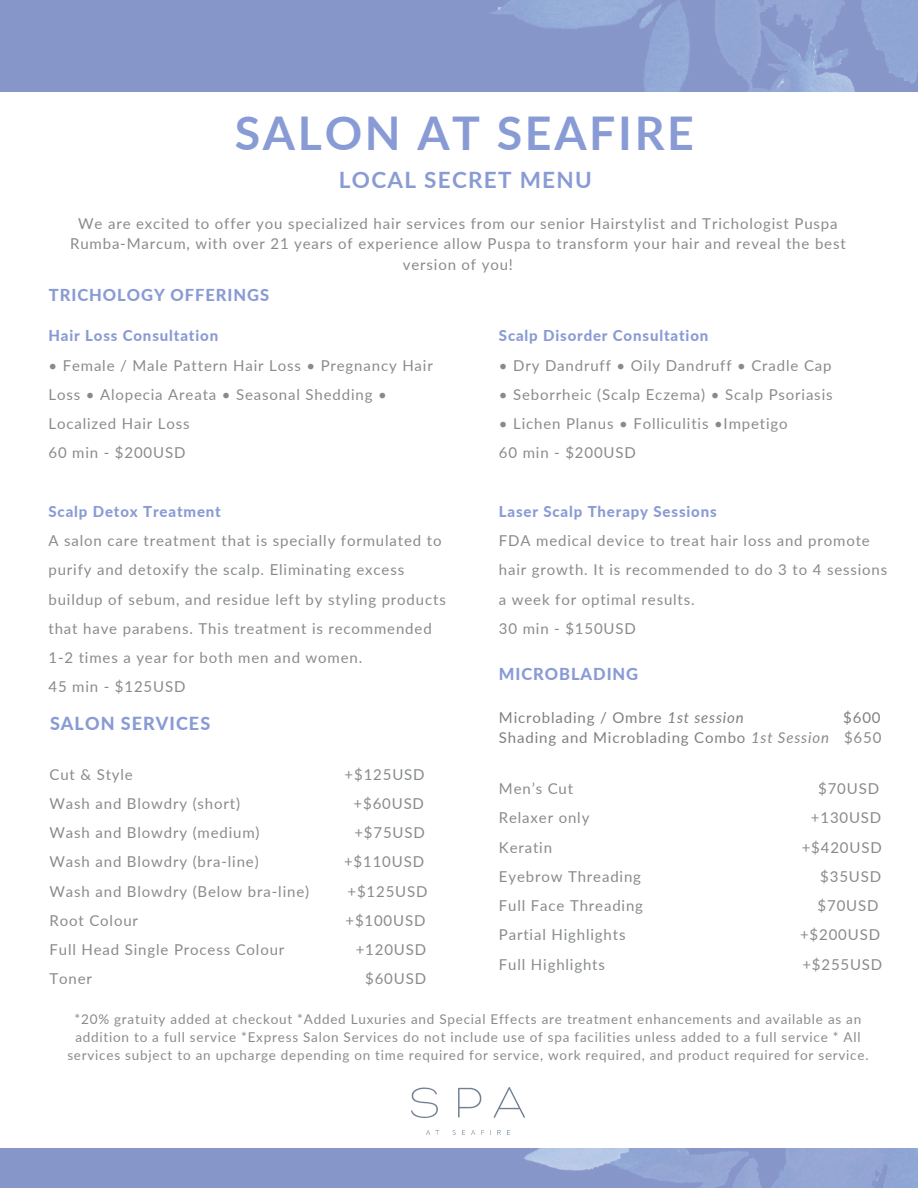
<style>
.page{position:relative;width:918px;height:1188px;background:#fff}
.page>*{position:absolute;margin:0;border:0;box-sizing:border-box;transform-origin:0 0}
.t1{font:700 46.5px "Lato";letter-spacing:.055em;color:#899bd5}
.t2{font:700 22.5px "Lato";letter-spacing:.055em;color:#899bd5}
.t3{font:800 18px "Lato";letter-spacing:.055em;color:#899bd5}
.t4{font:800 16.5px "Lato";letter-spacing:.055em;color:#899bd5}
.t5{font:15px/29.2px "Lato";letter-spacing:.055em;color:#888b8d}
.t6{font:800 15px "Lato";letter-spacing:.055em;color:#899bd5}
.t7{font:15px "Lato";letter-spacing:.055em;color:#7f7f7f}
.t8{font:13.5px/18px "Lato";letter-spacing:.055em;color:#888b8d;text-align:center}
.s1{font-style:italic}
.s2{font-style:italic;color:#888b8d}
.s3{color:#888b8d}
</style>
<div class="page">
<img style="left:412px;top:1088px;width:112px;height:47px">
<img style="left:0;top:0;width:918px;height:92px">
<img style="left:0;top:1148px;width:918px;height:40px">
<h1 class="t1" style="left:235px;top:104px;width:461px">SALON AT SEAFIRE</h1>
<p class="t2" style="left:339px;top:166px;width:254px">LOCAL SECRET MENU</p>
<p class="t5" style="left:70px;top:213px;width:777px;line-height:20.2px;text-align:center">We are excited to offer you specialized hair services from our senior Hairstylist and Trichologist Puspa<br>Rumba-Marcum, with over 21 years of experience allow Puspa to transform your hair and reveal the best version of you!</p>
<p class="t4" style="left:49px;top:285px;width:222px">TRICHOLOGY OFFERINGS</p>
<h2 class="t6" style="left:48px;top:326px;width:171px">Hair Loss Consultation</h2>
<p class="t5" style="left:48px;top:350px;width:386px">• Female / Male Pattern Hair Loss • Pregnancy Hair<br>Loss • Alopecia Areata • Seasonal Shedding •</p>
<h3 class="t5" style="left:48px;top:409px;width:143px">Localized Hair Loss<br>60 min - $200USD</h3>
<h3 class="t6" style="left:48px;top:502px;width:174px">Scalp Detox Treatment</h3>
<p class="t5" style="left:48px;top:526px;width:395px">A salon care treatment that is specially formulated to</p>
<p class="t5" style="left:48px;top:555px;width:399px">purify and detoxify the scalp. Eliminating excess buildup of sebum, and residue left by styling products that have parabens. This treatment is recommended 1-2 times a year for both men and women.<br>45 min - $125USD</p>
<p class="t3" style="left:50px;top:713px;width:162px">SALON SERVICES</p>
<p class="t5" style="left:50px;top:759px;width:85px">Cut &amp; Style</p>
<p class="t5" style="left:345px;top:759px;width:82px">+$125USD</p>
<p class="t5" style="left:50px;top:788px;width:192px">Wash and Blowdry (short)</p>
<p class="t5" style="left:354px;top:788px;width:72px">+$60USD</p>
<p class="t5" style="left:50px;top:818px;width:212px">Wash and Blowdry (medium)</p>
<p class="t5" style="left:354px;top:818px;width:72px">+$75USD</p>
<p class="t5" style="left:50px;top:847px;width:211px">Wash and Blowdry (bra-line)</p>
<p class="t5" style="left:344px;top:847px;width:82px">+$110USD</p>
<h3 class="t5" style="left:50px;top:876px;width:261px">Wash and Blowdry (Below bra-line)</h3>
<h3 class="t5" style="left:348px;top:876px;width:82px">+$125USD</h3>
<p class="t5" style="left:50px;top:905px;width:90px">Root Colour</p>
<p class="t5" style="left:345px;top:905px;width:82px">+$100USD</p>
<p class="t5" style="left:50px;top:935px;width:236px">Full Head Single Process Colour</p>
<p class="t5" style="left:356px;top:935px;width:72px">+120USD</p>
<p class="t5" style="left:50px;top:964px;width:44px">Toner</p>
<p class="t5" style="left:365px;top:964px;width:62px">$60USD</p>
<p class="t6" style="left:499px;top:326px;width:211px">Scalp Disorder Consultation</p>
<p class="t5" style="left:499px;top:350px;width:334px">• Dry Dandruff • Oily Dandruff • Cradle Cap</p>
<p class="t5" style="left:499px;top:379px;width:335px">• Seborrheic (Scalp Eczema) • Scalp Psoriasis</p>
<p class="t5" style="left:499px;top:409px;width:290px">• Lichen Planus • Folliculitis •Impetigo</p>
<p class="t5" style="left:499px;top:438px;width:138px">60 min - $200USD</p>
<p class="t6" style="left:499px;top:502px;width:219px">Laser Scalp Therapy Sessions</p>
<p class="t5" style="left:499px;top:526px;width:390px">FDA medical device to treat hair loss and promote hair growth. It is recommended to do 3 to 4 sessions a week for optimal results.</p>
<p class="t5" style="left:499px;top:613px;width:138px">30 min - $150USD</p>
<p class="t4" style="left:499px;top:664px;width:141px">MICROBLADING</p>
<p class="t7" style="left:499px;top:708px;width:246px">Microblading / Ombre <span class="s1">1st session</span></p>
<p class="t7" style="left:843px;top:708px;width:39px">$600</p>
<p class="t7" style="left:499px;top:728px;width:384px">Shading and Microblading Combo <span class="s2">1st Session</span> <span class="s3">$650</span></p>
<p class="t5" style="left:499px;top:774px;width:76px">Men’s Cut</p>
<p class="t5" style="left:818px;top:774px;width:62px">$70USD</p>
<p class="t5" style="left:499px;top:803px;width:92px">Relaxer only</p>
<p class="t5" style="left:811px;top:803px;width:72px">+130USD</p>
<h3 class="t5" style="left:499px;top:832px;width:55px">Keratin</h3>
<h3 class="t5" style="left:802px;top:832px;width:82px">+$420USD</h3>
<p class="t5" style="left:499px;top:861px;width:144px">Eyebrow Threading</p>
<p class="t5" style="left:820px;top:861px;width:62px">$35USD</p>
<p class="t5" style="left:499px;top:891px;width:146px">Full Face Threading</p>
<p class="t5" style="left:818px;top:891px;width:62px">$70USD</p>
<p class="t5" style="left:499px;top:920px;width:128px">Partial Highlights</p>
<p class="t5" style="left:800px;top:920px;width:82px">+$200USD</p>
<p class="t5" style="left:499px;top:949px;width:108px">Full Highlights</p>
<p class="t5" style="left:802px;top:949px;width:82px">+$255USD</p>
<p class="t8" style="left:67px;top:1010px;width:803px">*20% gratuity added at checkout *Added Luxuries and Special Effects are treatment enhancements and available as an addition to a full service *Express Salon Services do not include use of spa facilities unless added to a full service * All services subject to an upcharge depending on time required for service, work required, and product required for service.</p>
</div>
